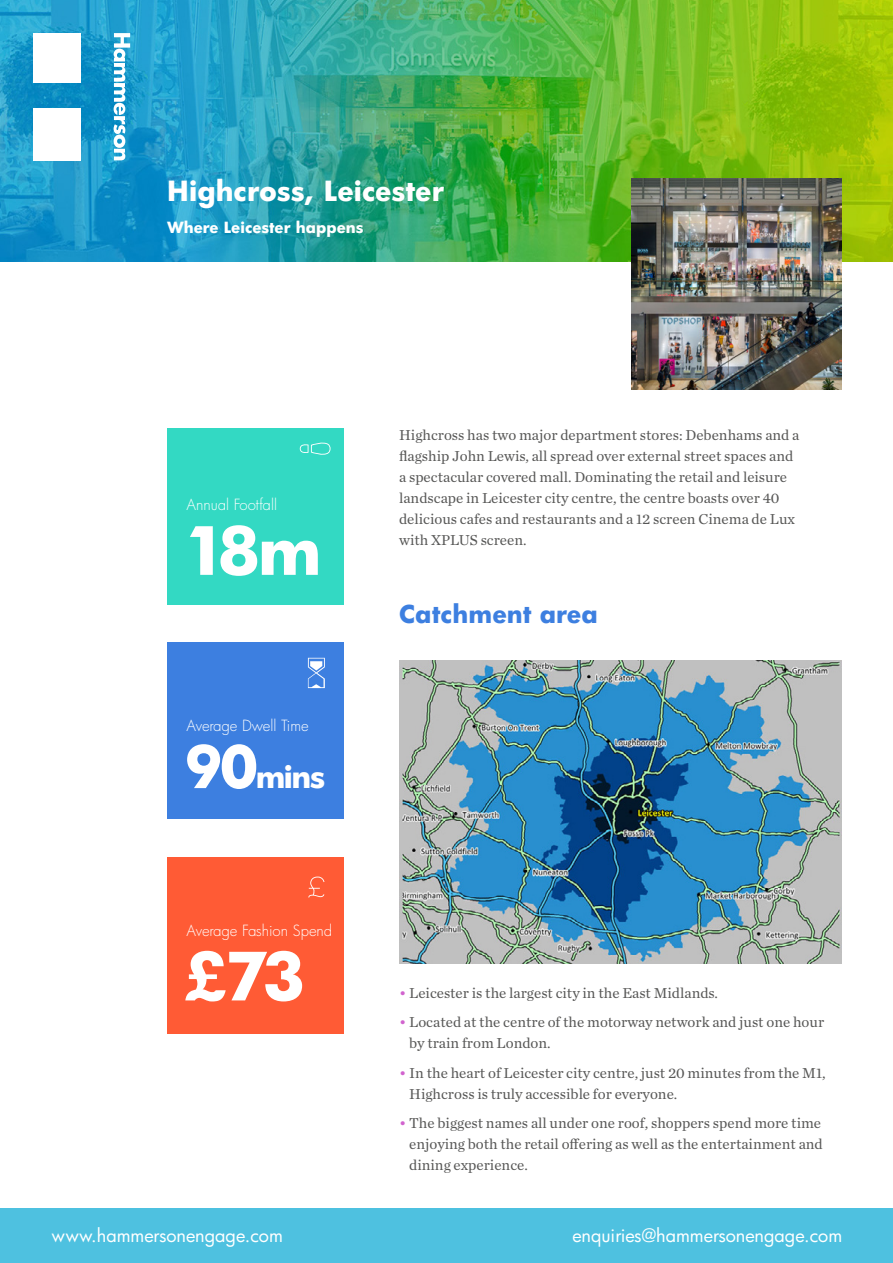
<style>
.page{position:relative;width:893px;height:1263px;background:#fff}
.page>*{position:absolute;margin:0;border:0;box-sizing:border-box;transform-origin:0 0}
.t1{font:700 64.5px "HP Futura";color:#fff}
.t2{font:700 30px "HP Futura";color:#fff}
.t3{font:700 27px "HP Futura";color:#fff}
.t4{font:700 24px "HP Futura";color:#3d7fe0}
.t5{font:18px "HP Futura";color:#fff}
.t6{font:15px/21px "Chronicle Text G1";color:#575756}
.t7{font:300 15px "HP Futura";letter-spacing:-.01em;color:#fff}
.t8{font:700 15px "HP Futura";color:#fff}
.s1{font-size:57px}
.s2{color:#d163ce}
</style>
<div class="page">
<div style="left:0;top:1208px;width:893px;height:55px;background:#4ec1e0"></div>
<img style="left:399px;top:660px;width:443px;height:303px">
<div style="left:167px;top:428px;width:177px;height:177px;background:#33d9c3"></div>
<div style="left:167px;top:642px;width:177px;height:177px;background:#3d7fe0"></div>
<svg style="left:308px;top:658px;width:17px;height:30px"></svg>
<div style="left:167px;top:857px;width:177px;height:176px;background:#ff5b35"></div>
<svg style="left:308px;top:876px;width:16px;height:21px"></svg>
<img style="left:0;top:0;width:893px;height:261px">
<div style="left:33px;top:108px;width:48px;height:52px;background:#fff"></div>
<div style="left:33px;top:33px;width:48px;height:49px;background:#fff"></div>
<svg style="left:114px;top:33px;width:16px;height:127px"></svg>
<img style="left:631px;top:179px;width:211px;height:210px">
<svg style="left:300px;top:442px;width:31px;height:13px"></svg>
<h3 class="t3" style="left:167px;top:172px;width:278px">Highcross, Leicester</h3>
<p class="t8" style="left:167px;top:217px;width:198px">Where Leicester happens</p>
<p class="t7" style="left:187px;top:495px;width:92px">Annual Footfall</p>
<h1 class="t1" style="left:184px;top:505px;width:139px">18m</h1>
<p class="t7" style="left:187px;top:715px;width:124px">Average Dwell Time</p>
<h2 class="t2" style="left:184px;top:756px;width:143px"><span class="s1">90</span>mins</h2>
<p class="t7" style="left:187px;top:920px;width:147px">Average Fashion Spend</p>
<h1 class="t1" style="left:184px;top:931px;width:123px">£73</h1>
<p class="t6" style="left:399px;top:424px;width:402px">Highcross has two major department stores: Debenhams and a flagship John Lewis, all spread over external street spaces and a spectacular covered mall. Dominating the retail and leisure landscape in Leicester city centre, the centre boasts over 40 delicious cafes and restaurants and a 12 screen Cinema de Lux with XPLUS screen.</p>
<h3 class="t4" style="left:399px;top:597px;width:200px">Catchment area</h3>
<p class="t6" style="left:399px;top:981px;width:320px"><span class="s2">•</span> Leicester is the largest city in the East Midlands.</p>
<p class="t6" style="left:409px;top:1011px;width:416px;text-indent:-10px"><span class="s2">•</span> Located at the centre of the motorway network and just one hour by train from London.</p>
<p class="t6" style="left:409px;top:1061px;width:418px;text-indent:-10px"><span class="s2">•</span> In the heart of Leicester city centre, just 20 minutes from the M1,<br>Highcross is truly accessible for everyone.</p>
<p class="t6" style="left:409px;top:1112px;width:415px;text-align:justify;text-indent:-10px"><span class="s2">•</span> The biggest names all under one roof, shoppers spend more time enjoying both the retail offering as well as the entertainment and dining experience.</p>
<p class="t5" style="left:52px;top:1223px;width:233px">www.hammersonengage.com</p>
<p class="t5" style="left:572px;top:1223px;width:271px">enquiries@hammersonengage.com</p>
</div>
